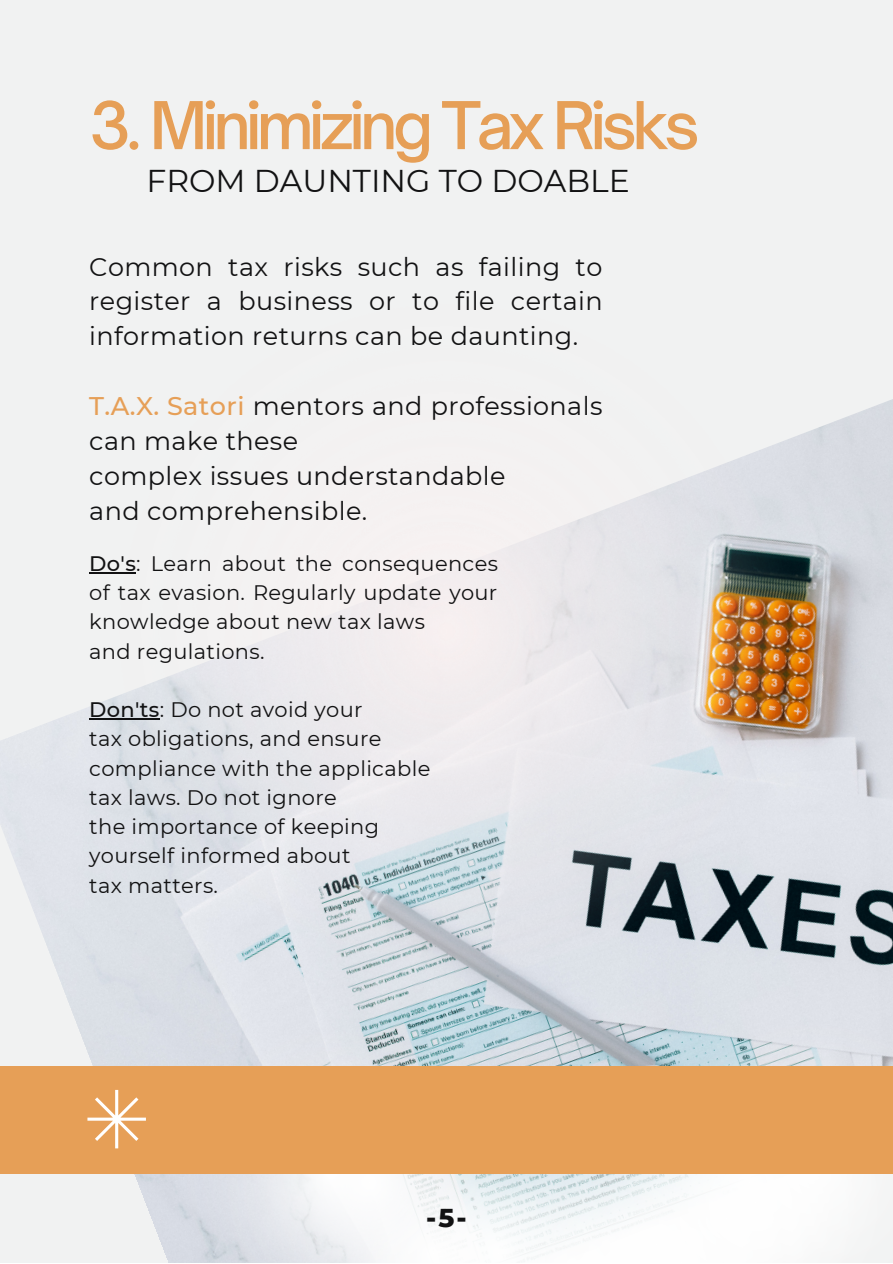
<style>
.page{position:relative;width:893px;height:1264px;background:#fff}
.page>*{position:absolute;margin:0;border:0;box-sizing:border-box;transform-origin:0 0}
.t1{font:500 63px "Open Sauce One";letter-spacing:-.07em;color:#e69f57}
.t2{font:31.5px "Montserrat";color:#121213}
.t3{font:800 26.4px "Montserrat";color:#121213}
.t4{font:25.5px/34.8px "Montserrat";letter-spacing:.015em;color:#121213;text-align:justify}
.t5{font:21px/29.2px "Montserrat";letter-spacing:.015em;color:#121213;text-align:justify}
.s1{font-weight:500;color:#e69f57}
.s2{font-weight:500}
</style>
<div class="page">
<div style="left:0;top:0;width:892px;height:1262px;background:#f1f2f2"></div>
<img style="left:0;top:399px;width:892px;height:820px">
<svg style="left:577px;top:1023px;width:55px;height:42px;background:#b2bcc4"></svg>
<svg style="left:632px;top:988px;width:260px;height:274px"></svg>
<svg style="left:547px;top:1173px;width:129px;height:89px"></svg>
<svg style="left:152px;top:994px;width:357px;height:268px;background:#d6dce3"></svg>
<svg style="left:191px;top:1003px;width:356px;height:259px"></svg>
<img style="left:89px;top:399px;width:714px;height:589px">
<div style="left:0;top:1065px;width:892px;height:108px;background:#e69f57"></div>
<svg style="left:87px;top:1089px;width:59px;height:59px"></svg>
<hr style="left:89px;top:572px;width:47px;height:1px;background:#121213">
<hr style="left:89px;top:718px;width:71px;height:1px;background:#121213">
<p class="t1" style="left:89px;top:86px;width:612px">3. Minimizing Tax Risks</p>
<p class="t2" style="left:146px;top:162px;width:485px">FROM DAUNTING TO DOABLE</p>
<p class="t4" style="left:89px;top:249px;width:515px">Common tax risks such as failing to register a business or to file certain information returns can be daunting.</p>
<p class="t4" style="left:89px;top:388px;width:514px"><span class="s1">T.A.X. Satori</span> mentors and professionals can make these</p>
<p class="t4" style="left:89px;top:458px;width:418px">complex issues understandable</p>
<p class="t4" style="left:89px;top:493px;width:279px">and comprehensible.</p>
<p class="t5" style="left:89px;top:549px;width:410px"><span class="s2">Do's</span>: Learn about the consequences of tax evasion. Regularly update your knowledge about new tax laws</p>
<p class="t5" style="left:89px;top:636px;width:177px">and regulations.</p>
<p class="t5" style="left:89px;top:695px;width:275px"><span class="s2">Don'ts</span>: Do not avoid your</p>
<p class="t5" style="left:89px;top:724px;width:294px">tax obligations, and ensure</p>
<p class="t5" style="left:89px;top:753px;width:342px">compliance with the applicable</p>
<p class="t5" style="left:89px;top:782px;width:249px">tax laws. Do not ignore</p>
<p class="t5" style="left:89px;top:812px;width:291px">the importance of keeping</p>
<p class="t5" style="left:89px;top:841px;width:263px">yourself informed about</p>
<p class="t5" style="left:89px;top:870px;width:130px">tax matters.</p>
<p class="t3" style="left:426px;top:1200px;width:42px">-5-</p>
</div>
